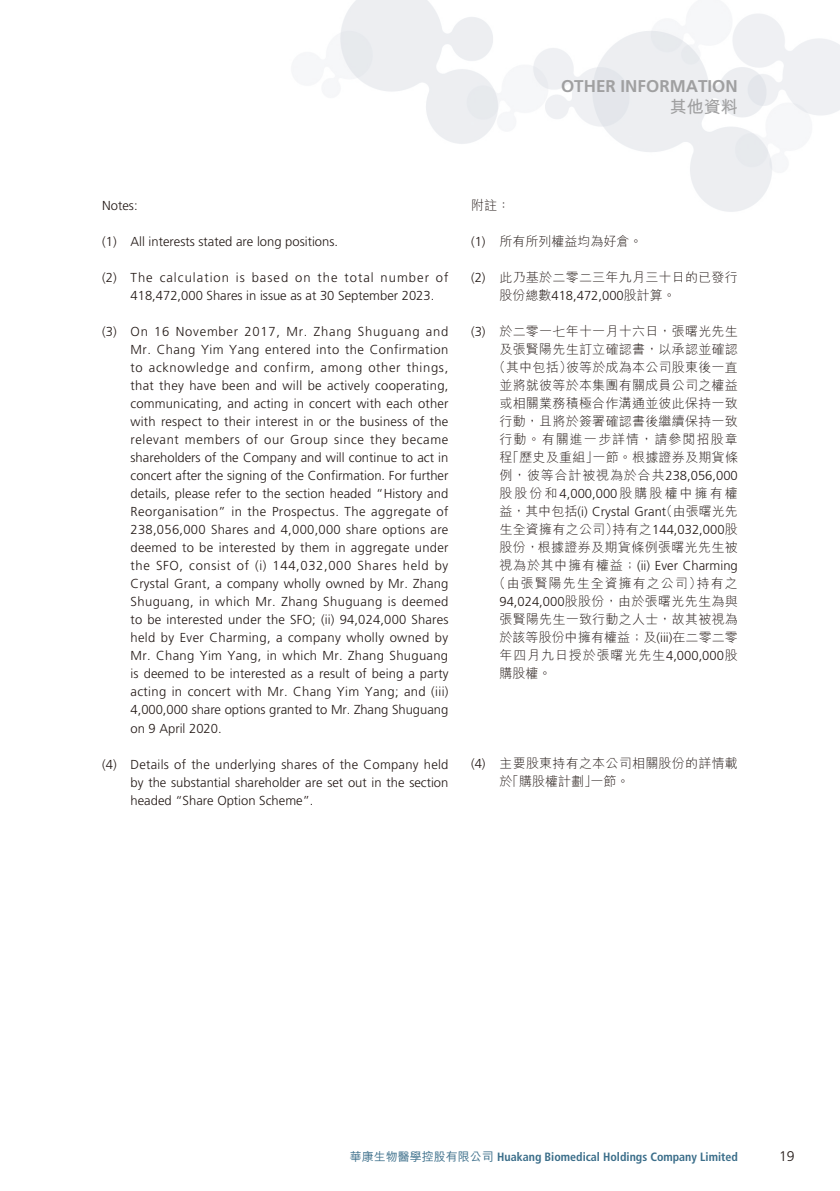
<style>
.page{position:relative;width:840px;height:1191px;background:#fff}
.page>*{position:absolute;margin:0;border:0;box-sizing:border-box;transform-origin:0 0}
.t1{font:700 17px "Frutiger LT Std";color:#a0a0a1}
.t2{font:700 17px "M Hei HK";color:#a0a0a1}
.t3{font:300 14px "Frutiger LT Std";color:#231916}
.t4{font:300 13px/18px "Frutiger LT Std";color:#231916;text-align:justify}
.t5{font:300 13px/18px "M Hei HK";letter-spacing:.02em;color:#231916}
.t6{font:300 13px/18px "Frutiger LT Std";letter-spacing:.04em;color:#231916}
.t7{font:300 13px "M Hei HK";color:#231916}
.t8{font:700 condensed 12px "Frutiger LT Std";color:#3a6d89}
.s1{font-family:"Frutiger LT Std"}
.s2{font-family:"M Hei HK"}
.s3{font-family:"M Hei HK";font-weight:500;font-stretch:normal}
</style>
<div class="page">
<h1 class="t1" style="left:560px;top:76px;width:178px">OTHER INFORMATION</h1>
<h1 class="t2" style="left:669px;top:94px;width:69px">其他資料</h1>
<p class="t4" style="left:102px;top:197px;width:37px">Notes:</p>
<p class="t4" style="left:102px;top:233px;width:237px">(1) All interests stated are long positions.</p>
<p class="t6" style="left:130px;top:269px;width:319px;text-indent:-28px">(2) The calculation is based on the total number of<br>418,472,000 Shares in issue as at 30 September 2023.</p>
<p class="t4" style="left:130px;top:323px;width:319px;text-indent:-28px">(3) On 16 November 2017, Mr. Zhang Shuguang and Mr. Chang Yim Yang entered into the Confirmation to acknowledge and confirm, among other things, that they have been and will be actively cooperating, communicating, and acting in concert with each other with respect to their interest in or the business of the relevant members of our Group since they became shareholders of the Company and will continue to act in concert after the signing of the Confirmation. For further details, please refer to the section headed “History and Reorganisation” in the Prospectus. The aggregate of 238,056,000 Shares and 4,000,000 share options are deemed to be interested by them in aggregate under the SFO, consist of (i) 144,032,000 Shares held by Crystal Grant, a company wholly owned by Mr. Zhang Shuguang, in which Mr. Zhang Shuguang is deemed to be interested under the SFO; (ii) 94,024,000 Shares held by Ever Charming, a company wholly owned by Mr. Chang Yim Yang, in which Mr. Zhang Shuguang is deemed to be interested as a result of being a party acting in concert with Mr. Chang Yim Yang; and (iii)<br>4,000,000 share options granted to Mr. Zhang Shuguang on 9 April 2020.</p>
<p class="t4" style="left:130px;top:755px;width:319px;text-indent:-28px">(4) Details of the underlying shares of the Company held by the substantial shareholder are set out in the section headed “Share Option Scheme”.</p>
<p class="t5" style="left:471px;top:196px;width:40px">附註：</p>
<p class="t7" style="left:471px;top:235px;width:173px"><span class="s1">(1)</span> 所有所列權益均為好倉。</p>
<p class="t5" style="left:471px;top:268px;width:268px"><span class="s1">(2)</span> 此乃基於二零二三年九月三十日的已發行</p>
<p class="t4" style="left:499px;top:287px;width:178px"><span class="s2">股份總數</span>418,472,000<span class="s2">股計算。</span></p>
<p class="t5" style="left:471px;top:322px;width:268px;text-align:right"><span class="s1">(3)</span> 於二零一七年十一月十六日，張曙光先生及張賢陽先生訂立確認書，以承認並確認<br>（其中包括）彼等於成為本公司股東後一直<br>並將就彼等於本集團有關成員公司之權益<br>或相關業務積極合作溝通並彼此保持一致<br>行動，且將於簽署確認書後繼續保持一致<br>行動。有關進一步詳情，請參閱招股章<br>程「歷史及重組」一節。根據證券及期貨條<br>例，彼等合計被視為於合共<span class="s1">238,056,000<br></span>股股份和<span class="s1">4,000,000</span>股購股權中擁有權</p>
<p class="t4" style="left:499px;top:503px;width:240px"><span class="s2">益，其中包括</span>(i) Crystal Grant<span class="s2">（由張曙光先</span></p>
<p class="t5" style="left:499px;top:520px;width:240px">生全資擁有之公司）持有之<span class="s1">144,032,000</span>股股份，根據證券及期貨條例張曙光先生被</p>
<p class="t4" style="left:499px;top:557px;width:240px"><span class="s2">視為於其中擁有權益；</span>(ii) Ever Charming</p>
<p class="t5" style="left:499px;top:574px;width:240px;text-align:justify;text-indent:-6px">（由張賢陽先生全資擁有之公司）持有之<span class="s1">94,024,000</span>股股份，由於張曙光先生為與張賢陽先生一致行動之人士，故其被視為於該等股份中擁有權益；及<span class="s1">(iii)</span>在二零二零年四月九日授於張曙光先生<span class="s1">4,000,000</span>股購股權。</p>
<p class="t5" style="left:499px;top:754px;width:240px;text-indent:-28px"><span class="s1">(4)</span> 主要股東持有之本公司相關股份的詳情載於「購股權計劃」一節。</p>
<p class="t8" style="left:349px;top:1149px;width:389px"><span class="s3">華康生物醫學控股有限公司</span> Huakang Biomedical Holdings Company Limited</p>
<p class="t3" style="left:778px;top:1148px;width:17px">19</p>
</div>
